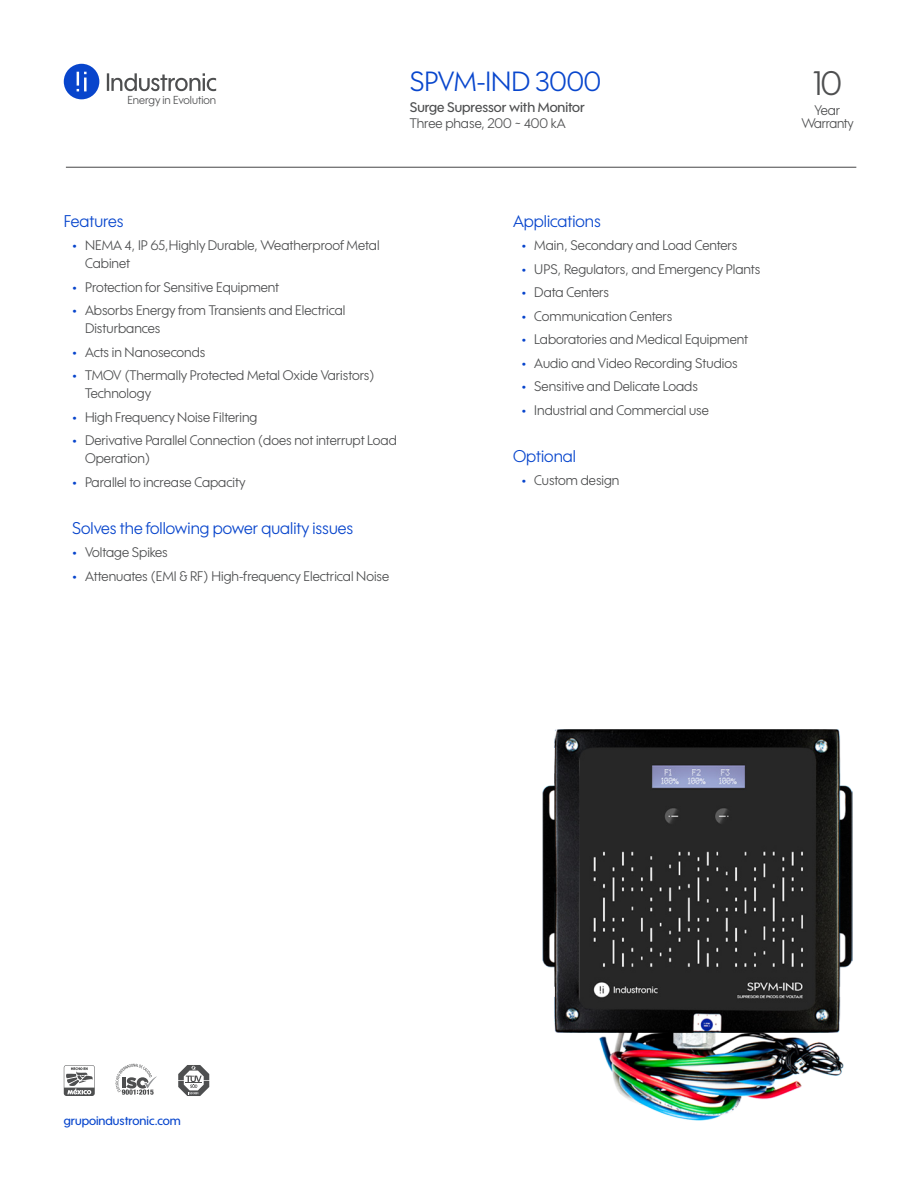
<style>
.page{position:relative;width:918px;height:1188px;background:#fff}
.page>*{position:absolute;margin:0;border:0;box-sizing:border-box;transform-origin:0 0}
.t1{font:33px "Wes FY";color:#4e4f50}
.t2{font:27px "Wes FY";color:#0846cd}
.t3{font:16.5px "Wes FY";color:#0845cc}
.t4{font:16.5px "Wes FY";color:#0846cd}
.t5{font:13.5px/18px "Wes FY";color:#4e4f50}
.t6{font:500 13.5px "Wes FY";color:#4e4f50}
.t7{font:13.5px "Wes FY";letter-spacing:-.02em;color:#4e4f50;scale:.96 1}
.t8{font:500 12px "Wes FY";color:#0846cd}
.t9{font:11.25px "Wes FY";color:#4e4f50}
.s1{font-weight:700;color:#0845cc}
</style>
<div class="page">
<hr style="left:66px;top:167px;width:790px;height:1px;background:#454647">
<svg style="left:64px;top:1065px;width:31px;height:31px"></svg>
<svg style="left:116px;top:1064px;width:41px;height:31px"></svg>
<svg style="left:178px;top:1065px;width:31px;height:31px"></svg>
<svg style="left:64px;top:64px;width:35px;height:35px"></svg>
<svg style="left:107px;top:73px;width:109px;height:18px"></svg>
<img style="left:542px;top:729px;width:311px;height:392px">
<p class="t9" style="left:127px;top:93px;width:90px">Energy in Evolution</p>
<p class="t2" style="left:410px;top:65px;width:193px">SPVM-IND 3000</p>
<p class="t6" style="left:410px;top:99px;width:177px">Surge Supressor with Monitor</p>
<p class="t5" style="left:410px;top:114px;width:158px">Three phase, 200 ~ 400 kA</p>
<p class="t4" style="left:64px;top:210px;width:61px">Features</p>
<p class="t5" style="left:85px;top:236px;width:296px;text-indent:-13px"><span class="s1">•</span> NEMA 4, IP 65,Highly Durable, Weatherproof Metal<br>Cabinet</p>
<p class="t5" style="left:72px;top:278px;width:209px"><span class="s1">•</span> Protection for Sensitive Equipment</p>
<p class="t5" style="left:85px;top:301px;width:262px;text-indent:-13px"><span class="s1">•</span> Absorbs Energy from Transients and Electrical<br>Disturbances</p>
<p class="t5" style="left:72px;top:343px;width:135px"><span class="s1">•</span> Acts in Nanoseconds</p>
<p class="t5" style="left:85px;top:366px;width:291px;text-indent:-13px"><span class="s1">•</span> TMOV (Thermally Protected Metal Oxide Varistors)<br>Technology</p>
<p class="t5" style="left:72px;top:408px;width:187px"><span class="s1">•</span> High Frequency Noise Filtering</p>
<p class="t5" style="left:85px;top:431px;width:313px;text-indent:-13px"><span class="s1">•</span> Derivative Parallel Connection (does not interrupt Load<br>Operation)</p>
<p class="t5" style="left:72px;top:473px;width:175px"><span class="s1">•</span> Parallel to increase Capacity</p>
<p class="t3" style="left:72px;top:518px;width:282px">Solves the following power quality issues</p>
<p class="t5" style="left:72px;top:543px;width:97px"><span class="s1">•</span> Voltage Spikes</p>
<p class="t5" style="left:72px;top:567px;width:318px"><span class="s1">•</span> Attenuates (EMI &amp; RF) High-frequency Electrical Noise</p>
<p class="t4" style="left:513px;top:210px;width:89px">Applications</p>
<p class="t5" style="left:522px;top:236px;width:217px"><span class="s1">•</span> Main, Secondary and Load Centers</p>
<p class="t5" style="left:522px;top:260px;width:240px"><span class="s1">•</span> UPS, Regulators, and Emergency Plants</p>
<p class="t5" style="left:522px;top:283px;width:89px"><span class="s1">•</span> Data Centers</p>
<p class="t5" style="left:522px;top:307px;width:152px"><span class="s1">•</span> Communication Centers</p>
<p class="t5" style="left:522px;top:330px;width:228px"><span class="s1">•</span> Laboratories and Medical Equipment</p>
<p class="t5" style="left:522px;top:354px;width:218px"><span class="s1">•</span> Audio and Video Recording Studios</p>
<p class="t5" style="left:522px;top:377px;width:178px"><span class="s1">•</span> Sensitive and Delicate Loads</p>
<p class="t5" style="left:522px;top:401px;width:189px"><span class="s1">•</span> Industrial and Commercial use</p>
<p class="t4" style="left:513px;top:446px;width:64px">Optional</p>
<p class="t5" style="left:522px;top:471px;width:99px"><span class="s1">•</span> Custom design</p>
<p class="t1" style="left:813px;top:63px;width:31px">10</p>
<p class="t5" style="left:815px;top:101px;width:27px">Year</p>
<p class="t7" style="left:801px;top:115px;width:56px">Warranty</p>
<p class="t8" style="left:64px;top:1113px;width:118px">grupoindustronic.com</p>
</div>
